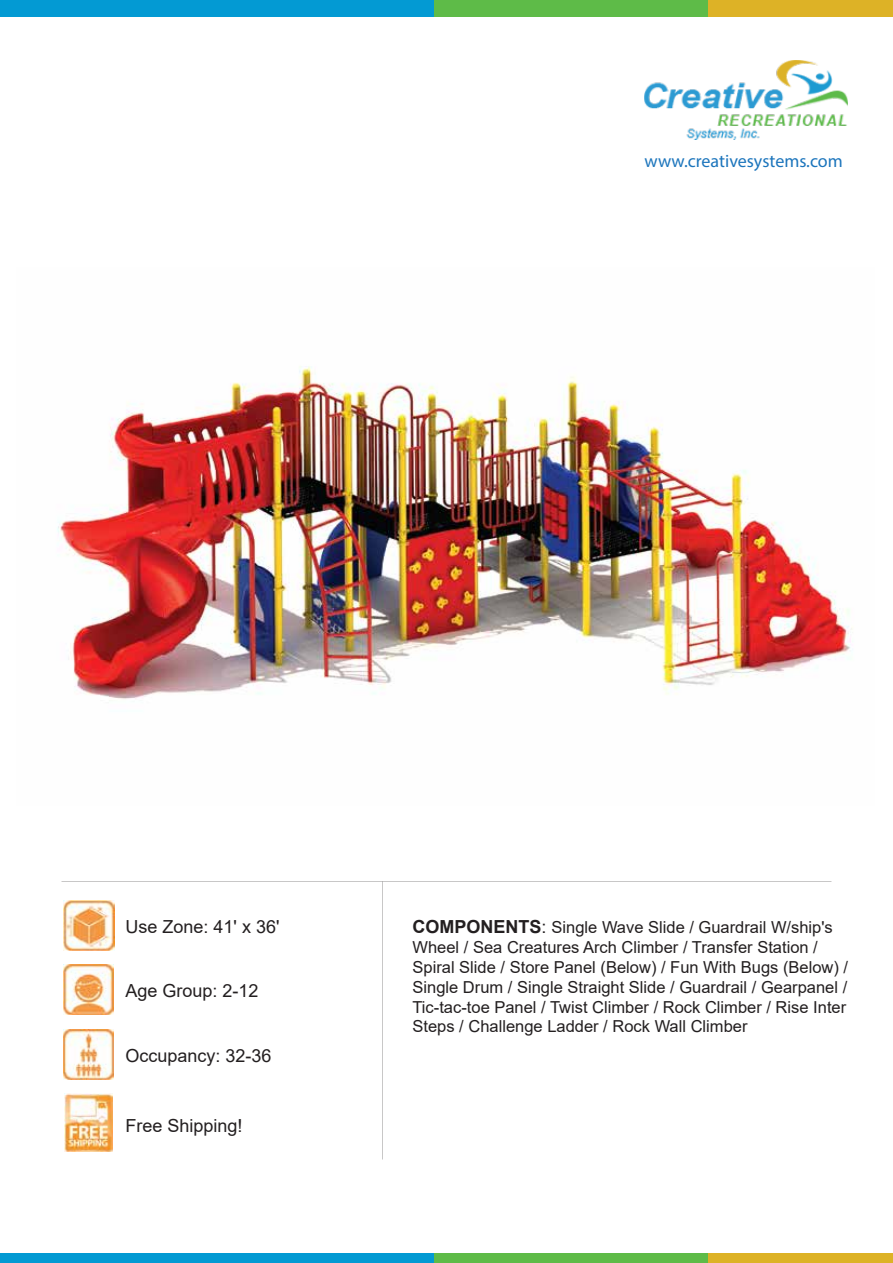
<style>
.page{position:relative;width:893px;height:1263px;background:#fff}
.page>*{position:absolute;margin:0;border:0;box-sizing:border-box;transform-origin:0 0}
.t1{font:18px "Arial";color:#231f20}
.t2{font:18px "Myriad Pro";color:#1c75bc}
.t3{font:16.5px/19.8px "Arial";color:#231f20}
.s1{font-weight:700;font-size:18px}
.s2{font-size:18px}
</style>
<div class="page">
<img style="left:645px;top:60px;width:203px;height:80px">
<img style="left:63px;top:901px;width:51px;height:50px">
<img style="left:63px;top:965px;width:51px;height:50px">
<img style="left:64px;top:1029px;width:50px;height:50px">
<img style="left:65px;top:1093px;width:48px;height:58px">
<div style="left:0;top:0;width:434px;height:16px;background:#039ad3"></div>
<div style="left:577px;top:0;width:316px;height:16px;background:#ddb226"></div>
<div style="left:434px;top:0;width:273px;height:16px;background:#5ebb48"></div>
<div style="left:0;top:1254px;width:434px;height:9px;background:#039ad3"></div>
<div style="left:577px;top:1254px;width:316px;height:9px;background:#ddb226"></div>
<div style="left:434px;top:1254px;width:273px;height:9px;background:#5ebb48"></div>
<img style="left:57px;top:366px;width:795px;height:333px">
<p class="t2" style="left:645px;top:149px;width:200px">www.creativesystems.com</p>
<p class="t1" style="left:125px;top:914px;width:155px">Use Zone: 41' x 36'</p>
<p class="t3" style="left:412px;top:917px;width:437px"><span class="s1">COMPONENTS</span><span class="s2">:</span> Single Wave Slide / Guardrail W/ship's Wheel / Sea Creatures Arch Climber / Transfer Station / Spiral Slide / Store Panel (Below) / Fun With Bugs (Below) / Single Drum / Single Straight Slide / Guardrail / Gearpanel / Tic-tac-toe Panel / Twist Climber / Rock Climber / Rise Inter Steps / Challenge Ladder / Rock Wall Climber</p>
<p class="t1" style="left:125px;top:978px;width:135px">Age Group: 2-12</p>
<p class="t1" style="left:125px;top:1043px;width:148px">Occupancy: 32-36</p>
<p class="t1" style="left:125px;top:1113px;width:119px">Free Shipping!</p>
</div>
